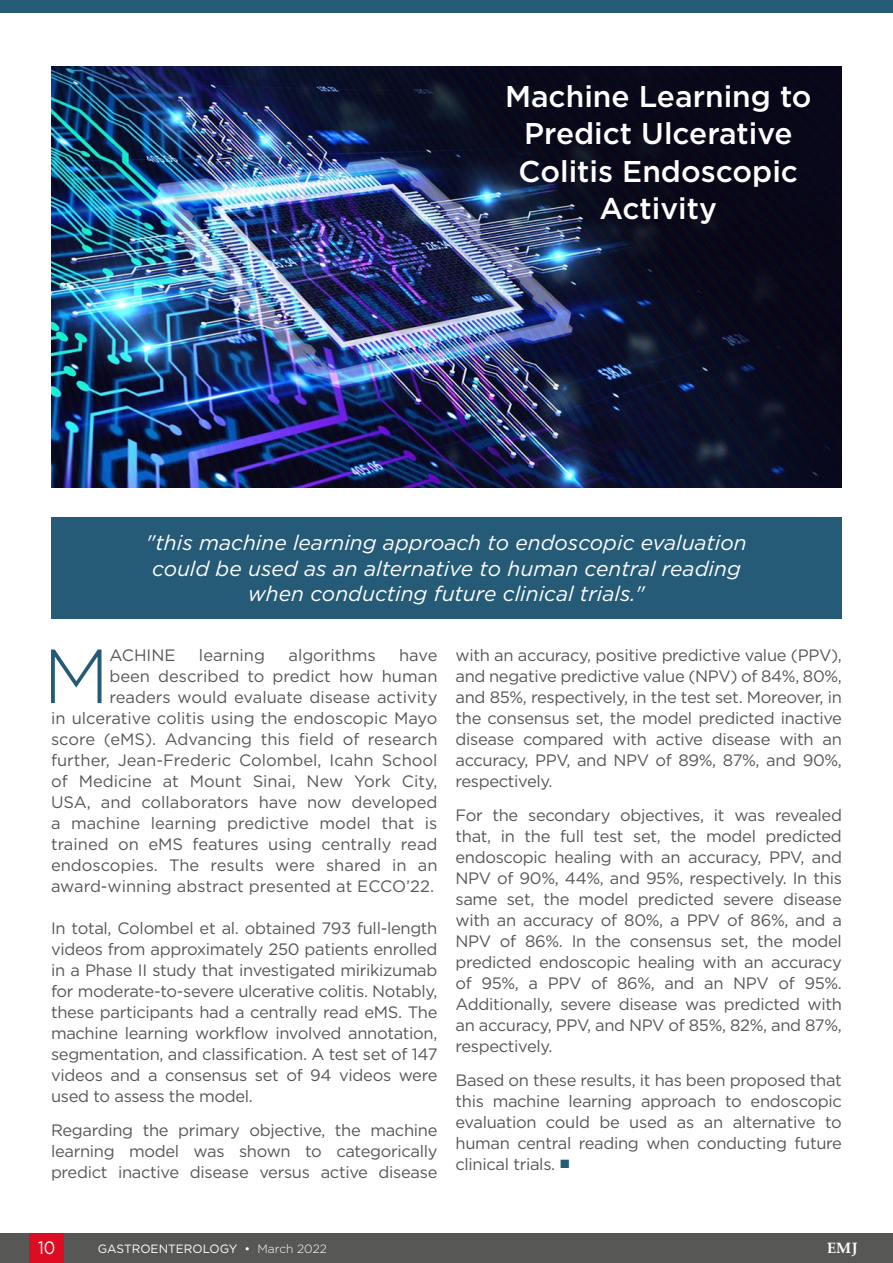
<style>
.page{position:relative;width:893px;height:1263px;background:#fff}
.page>*{position:absolute;margin:0;border:0;box-sizing:border-box;transform-origin:0 0}
.Drop_Cap{font:300 76.5px "Gotham";color:#265b77}
.Story_Title_Heading{font:500 30px/37.5px "Gotham";color:#fff;text-align:center}
.Body_Text_Quote{font:italic 21px/25.2px "Gotham";color:#fff;text-align:center}
.t1{font:18px "Gotham";color:#fff;scale:.9 1}
.Body_Text__Justifica{font:16.5px/21px "Gotham";letter-spacing:-.02em;color:#575756;text-align:justify}
.Drop_Cap-2{font:16.5px/21px "Gotham";color:#575756;text-align:right}
.t2{font:700 15px "Palatino Linotype";color:#fff}
.t3{font:12px "Gotham";color:#fff}
.s1{font-family:"Arial";font-size:18px;color:#265b77}
.s2{font-weight:300}
</style>
<div class="page">
<div style="left:0;top:1233px;width:893px;height:30px;background:#575756"></div>
<div style="left:30px;top:1233px;width:34px;height:30px;background:#dc0c23"></div>
<img style="left:51px;top:67px;width:791px;height:421px">
<div style="left:51px;top:518px;width:791px;height:101px;background:#265b77"></div>
<div style="left:0;top:0;width:893px;height:13px;background:#265b77"></div>
<p class="Story_Title_Heading" style="left:505px;top:77px;width:308px">Machine Learning to<br>Predict Ulcerative<br>Colitis Endoscopic<br>Activity</p>
<p class="Body_Text_Quote" style="left:146px;top:530px;width:602px">"this machine learning approach to endoscopic evaluation could be used as an alternative to human central reading when conducting future clinical trials."</p>
<p class="Drop_Cap" style="left:43px;top:628px;width:68px">M</p>
<p class="Drop_Cap-2" style="left:109px;top:644px;width:68px">ACHINE</p>
<p class="Drop_Cap-2" style="left:199px;top:644px;width:67px">learning</p>
<p class="Drop_Cap-2" style="left:288px;top:644px;width:89px">algorithms</p>
<p class="Drop_Cap-2" style="left:51px;top:644px;width:388px">have<br>been described to predict how human readers would evaluate disease activity<br>in ulcerative colitis using the endoscopic Mayo score (eMS). Advancing this field of research further, Jean-Frederic Colombel, Icahn School of Medicine at Mount Sinai, New York City, USA, and collaborators have now developed a machine learning predictive model that is trained on eMS features using centrally read endoscopies. The results were shared in an award-winning abstract presented at ECCO’22.</p>
<p class="Body_Text__Justifica" style="left:51px;top:917px;width:388px">In total, Colombel et al. obtained 793 full-length videos from approximately 250 patients enrolled in a Phase II study that investigated mirikizumab for moderate-to-severe ulcerative colitis. Notably, these participants had a centrally read eMS. The machine learning workflow involved annotation, segmentation, and classification. A test set of 147 videos and a consensus set of 94 videos were used to assess the model.</p>
<p class="Body_Text__Justifica" style="left:51px;top:1119px;width:388px">Regarding the primary objective, the machine learning model was shown to categorically predict inactive disease versus active disease</p>
<p class="Body_Text__Justifica" style="left:455px;top:644px;width:388px">with an accuracy, positive predictive value (PPV), and negative predictive value (NPV) of 84%, 80%, and 85%, respectively, in the test set. Moreover, in the consensus set, the model predicted inactive disease compared with active disease with an accuracy, PPV, and NPV of 89%, 87%, and 90%, respectively.</p>
<p class="Body_Text__Justifica" style="left:455px;top:804px;width:388px">For the secondary objectives, it was revealed that, in the full test set, the model predicted endoscopic healing with an accuracy, PPV, and NPV of 90%, 44%, and 95%, respectively. In this same set, the model predicted severe disease with an accuracy of 80%, a PPV of 86%, and a NPV of 86%. In the consensus set, the model predicted endoscopic healing with an accuracy of 95%, a PPV of 86%, and an NPV of 95%.<br>Additionally, severe disease was predicted with an accuracy, PPV, and NPV of 85%, 82%, and 87%, respectively.</p>
<p class="Body_Text__Justifica" style="left:455px;top:1069px;width:388px">Based on these results, it has been proposed that this machine learning approach to endoscopic evaluation could be used as an alternative to human central reading when conducting future clinical trials. <span class="s1">■</span></p>
<p class="t1" style="left:38px;top:1236px;width:20px">10</p>
<p class="t3" style="left:98px;top:1241px;width:231px">GASTROENTEROLOGY • <span class="s2">March 2022</span></p>
<p class="t2" style="left:827px;top:1238px;width:32px">EMJ</p>
</div>
